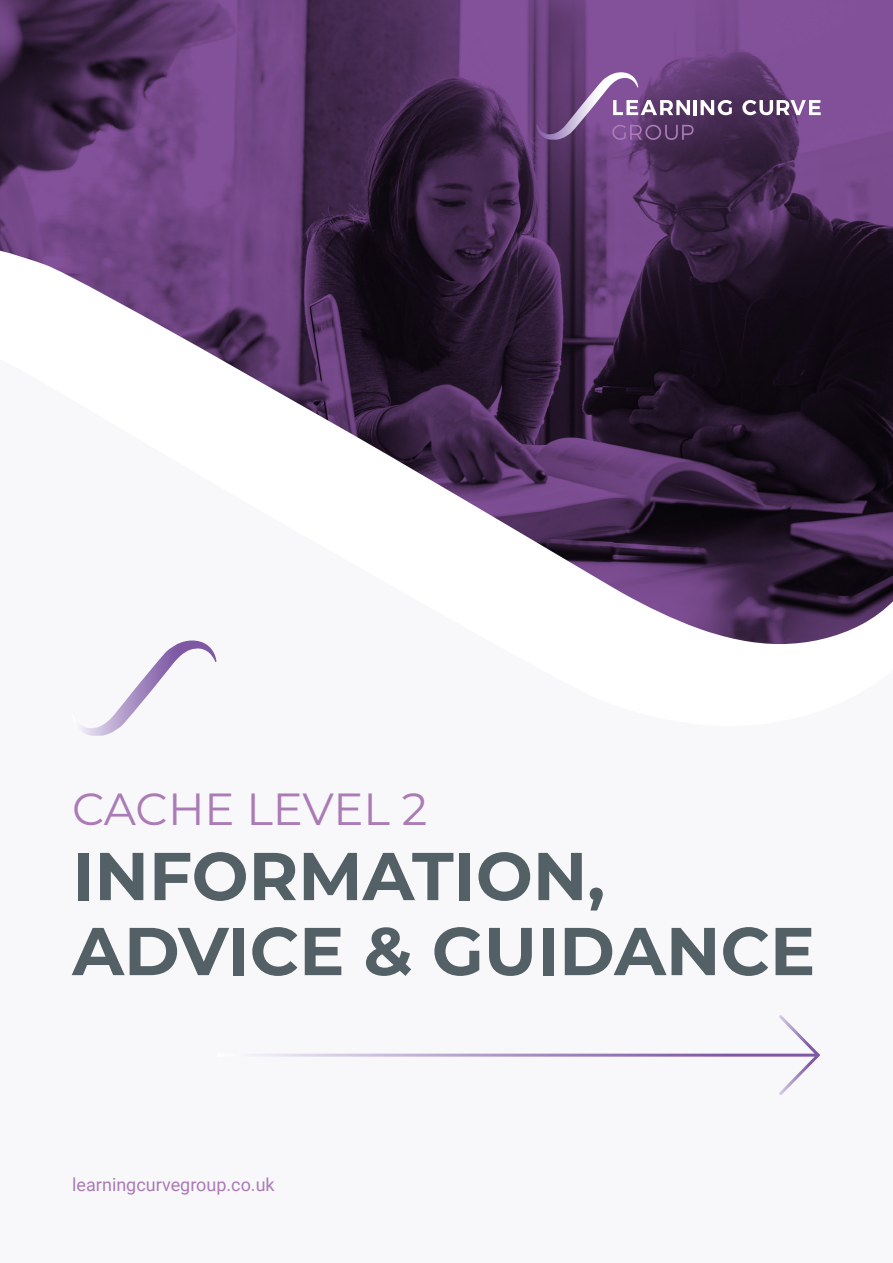
<style>
.page{position:relative;width:893px;height:1263px;background:#f8f8fb}
.page>*{position:absolute;margin:0;border:0;box-sizing:border-box;transform-origin:0 0}
.t1{font:700 67.5px "Montserrat";color:#536166}
.t2{font:45px "Montserrat";letter-spacing:-.005em;color:#aa7bb5}
.t3{font:18px "Roboto";color:#aa7bb5}
</style>
<div class="page">
<img style="left:0;top:0;width:893px;height:226px">
<svg style="left:0;top:226px;width:893px;height:436px"></svg>
<hr style="left:694px;top:100px;width:3px;height:15px;background:#fff">
<svg style="left:701px;top:100px;width:31px;height:15px"></svg>
<svg style="left:742px;top:100px;width:79px;height:15px"></svg>
<svg style="left:536px;top:72px;width:158px;height:68px;background:#7e5a8f"></svg>
<svg style="left:776px;top:1015px;width:45px;height:80px"></svg>
<hr style="left:218px;top:1054px;width:600px;height:3px;background:#fff">
<svg style="left:72px;top:640px;width:144px;height:96px"></svg>
<p class="t2" style="left:72px;top:778px;width:357px">CACHE LEVEL 2</p>
<p class="t1" style="left:72px;top:827px;width:534px">INFORMATION,</p>
<p class="t1" style="left:72px;top:902px;width:744px">ADVICE &amp; GUIDANCE</p>
<p class="t3" style="left:72px;top:1172px;width:204px">learningcurvegroup.co.uk</p>
</div>
